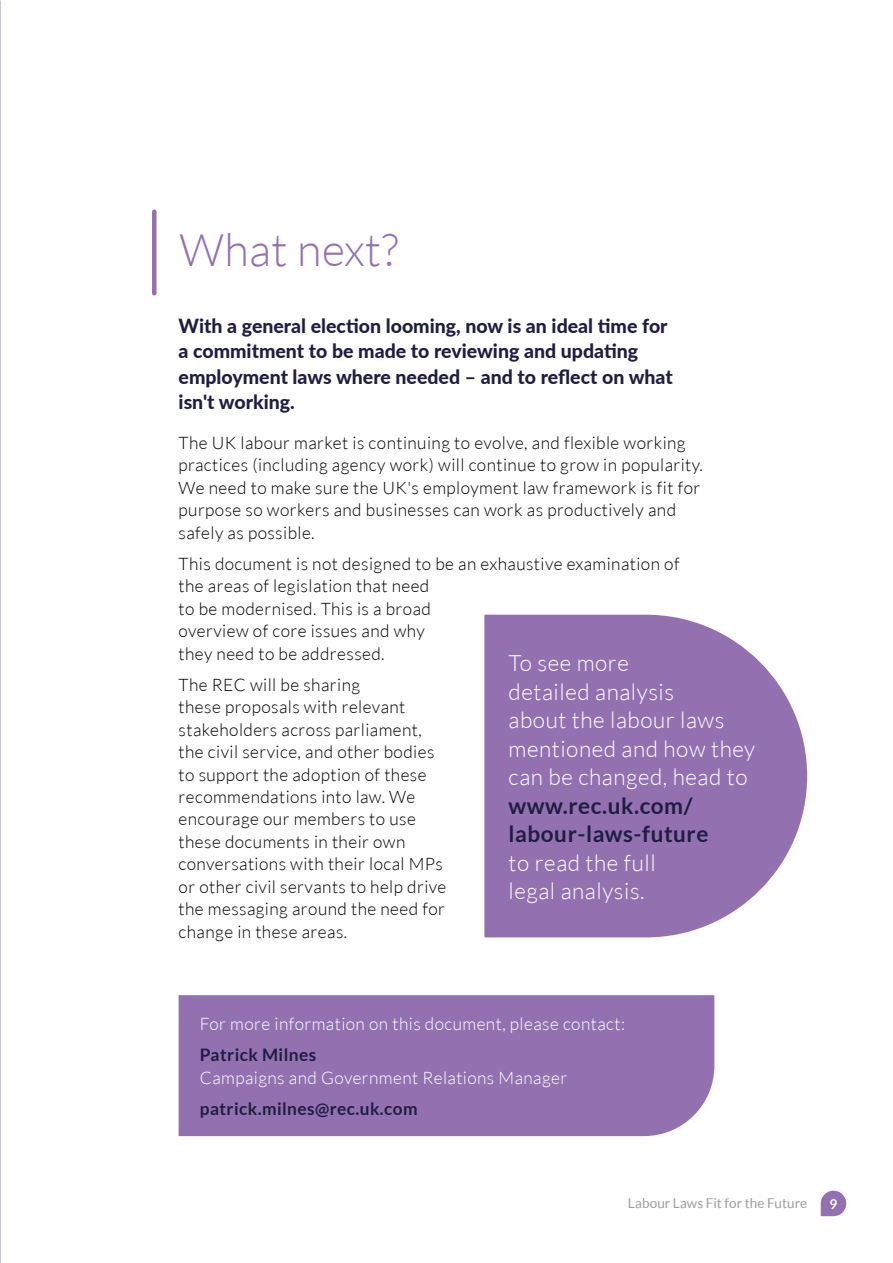
<style>
.page{position:relative;width:893px;height:1263px;background:#fff}
.page>*{position:absolute;margin:0;border:0;box-sizing:border-box;transform-origin:0 0}
.t1{font:300 45px "Lato";letter-spacing:.01em;color:#9371b0}
.t2{font:300 22.5px/28.5px "Lato";letter-spacing:.025em;color:#fff}
.t3{font:700 22.5px/28.5px "Lato";letter-spacing:.025em;color:#1f1d43}
.t4{font:800 19.5px/25.5px "Lato";color:#1f1d43}
.t5{font:300 17.25px/22.5px "Lato";letter-spacing:.025em;color:#000}
.t6{font:300 17.25px "Lato";letter-spacing:.025em;color:#fff}
.t7{font:700 17.25px "Lato";letter-spacing:.025em;color:#1f1d43}
.t8{font:13.5px "Lato";color:#9d9d9c}
.t9{font:700 13.5px "Lato";color:#fff}
</style>
<div class="page">
<svg style="left:821px;top:1191px;width:25px;height:25px"></svg>
<div style="left:152px;top:212px;width:5px;height:81px;background:#9371b0"></div>
<svg style="left:484px;top:615px;width:323px;height:322px;background:#9e80b8"></svg>
<div style="left:179px;top:995px;width:535px;height:141px;background:#9371b0"></div>
<h1 class="t1" style="left:180px;top:226px;width:220px">What next?</h1>
<p class="t4" style="left:179px;top:312px;width:496px">With a general election looming, now is an ideal time for a commitment to be made to reviewing and updating employment laws where needed – and to reflect on what isn't working.</p>
<p class="t5" style="left:179px;top:431px;width:526px">The UK labour market is continuing to evolve, and flexible working practices (including agency work) will continue to grow in popularity.<br>We need to make sure the UK's employment law framework is fit for purpose so workers and businesses can work as productively and safely as possible.</p>
<p class="t5" style="left:179px;top:552px;width:502px">This document is not designed to be an exhaustive examination of the areas of legislation that need<br>to be modernised. This is a broad<br>overview of core issues and why<br>they need to be addressed.</p>
<p class="t5" style="left:179px;top:673px;width:269px">The REC will be sharing<br>these proposals with relevant stakeholders across parliament, the civil service, and other bodies to support the adoption of these recommendations into law. We encourage our members to use these documents in their own conversations with their local MPs or other civil servants to help drive the messaging around the need for change in these areas.</p>
<h2 class="t2" style="left:509px;top:649px;width:248px">To see more<br>detailed analysis<br>about the labour laws mentioned and how they can be changed, head to</h2>
<h2 class="t3" style="left:509px;top:791px;width:201px">www.rec.uk.com/ labour-laws-future</h2>
<h2 class="t2" style="left:509px;top:848px;width:149px">to read the full legal analysis.</h2>
<p class="t6" style="left:200px;top:1015px;width:427px">For more information on this document, please contact:</p>
<p class="t7" style="left:200px;top:1045px;width:118px">Patrick Milnes</p>
<p class="t6" style="left:200px;top:1068px;width:369px">Campaigns and Government Relations Manager</p>
<p class="t7" style="left:200px;top:1099px;width:219px">patrick.milnes@rec.uk.com</p>
<p class="t8" style="left:628px;top:1195px;width:181px">Labour Laws Fit for the Future</p>
<p class="t9" style="left:830px;top:1196px;width:9px">9</p>
</div>
